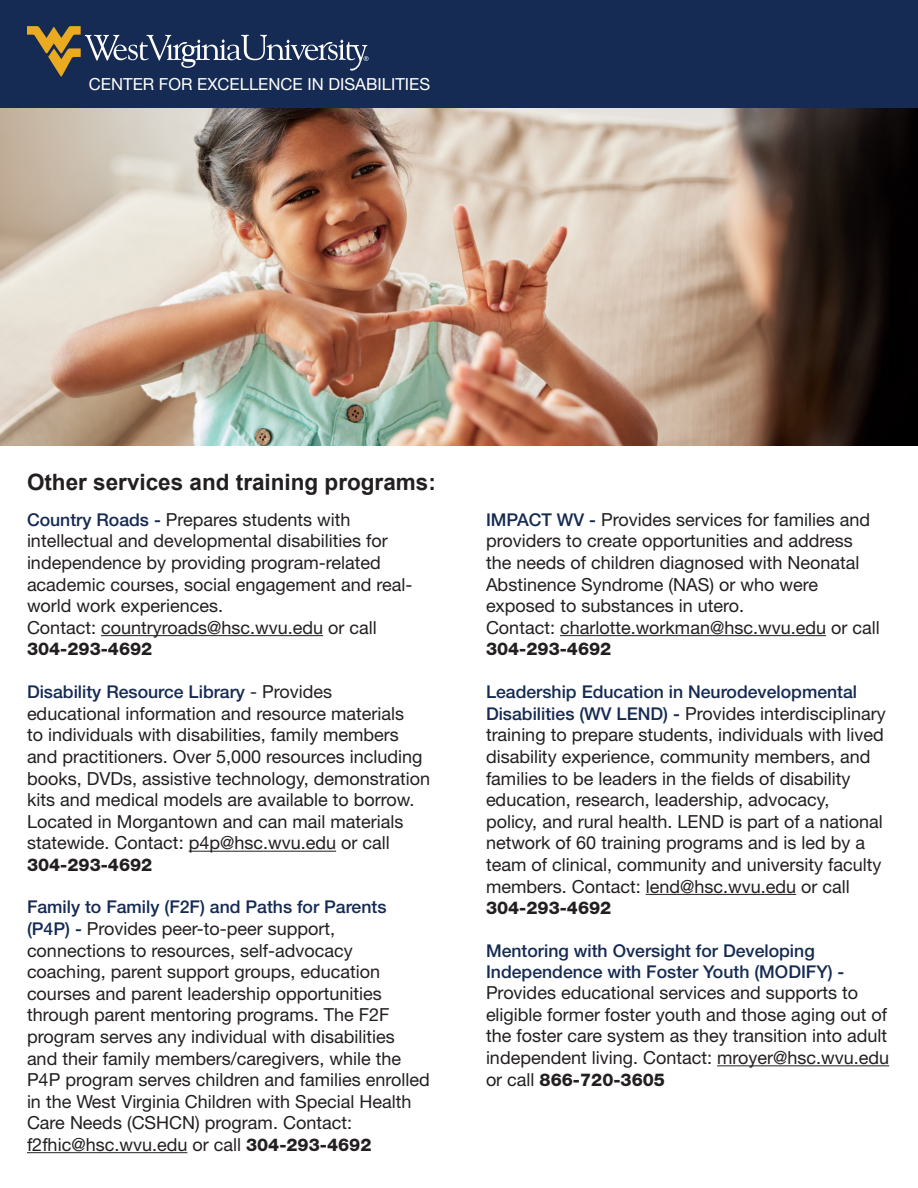
<style>
.page{position:relative;width:918px;height:1188px;background:#fff}
.page>*{position:absolute;margin:0;border:0;box-sizing:border-box;transform-origin:0 0}
.Subtitle{font:700 22.5px "Arial";color:#231f20}
.bullet_split{font:18px/21.6px "Helvetica Neue LT Std";color:#231f20}
.bullet_split-2{font:500 17.7px/21.1px "Helvetica Neue LT Std";color:#162b53}
.bullet_split-3{font:800 17.7px "Helvetica Neue LT Std";color:#231f20}
.t1{font:16.65px "Helvetica Neue LT Std";color:#fff}
.s1{font-weight:500;font-size:17.7px;color:#162b53}
.s2{font-weight:400;font-size:18px;color:#231f20}
.s3{font-weight:800;font-size:17.7px}
.s4{font-weight:400;font-size:18px}
</style>
<div class="page">
<img style="left:0;top:108px;width:918px;height:338px">
<div style="left:0;top:0;width:918px;height:108px;background:#162b53"></div>
<svg style="left:27px;top:26px;width:342px;height:51px"></svg>
<hr style="left:101px;top:635px;width:222px;height:1px;background:#231f20">
<hr style="left:189px;top:851px;width:147px;height:1px;background:#231f20">
<hr style="left:27px;top:1152px;width:160px;height:1px;background:#231f20">
<hr style="left:560px;top:635px;width:266px;height:1px;background:#231f20">
<hr style="left:646px;top:894px;width:150px;height:1px;background:#231f20">
<hr style="left:717px;top:1065px;width:172px;height:1px;background:#231f20">
<p class="t1" style="left:89px;top:74px;width:343px">CENTER FOR EXCELLENCE IN DISABILITIES</p>
<p class="Subtitle" style="left:27px;top:467px;width:410px">Other services and training programs:</p>
<p class="bullet_split" style="left:27px;top:508px;width:387px"><span class="s1">Country Roads -</span> Prepares students with intellectual and developmental disabilities for independence by providing program-related academic courses, social engagement and real&shy;world work experiences.</p>
<p class="bullet_split" style="left:27px;top:616px;width:351px">Contact: countryroads@hsc.wvu.edu or call</p>
<p class="bullet_split-3" style="left:27px;top:638px;width:127px">304-293-4692</p>
<p class="bullet_split-2" style="left:27px;top:681px;width:307px">Disability Resource Library <span class="s2">- Provides</span></p>
<p class="bullet_split" style="left:27px;top:702px;width:405px">educational information and resource materials<br>to individuals with disabilities, family members and practitioners. Over 5,000 resources including books, DVDs, assistive technology, demonstration kits and medical models are available to borrow.<br>Located in Morgantown and can mail materials statewide. Contact: p4p@hsc.wvu.edu or call</p>
<p class="bullet_split-3" style="left:27px;top:854px;width:127px">304-293-4692</p>
<p class="bullet_split-2" style="left:27px;top:896px;width:361px">Family to Family (F2F) and Paths for Parents</p>
<p class="bullet_split" style="left:27px;top:917px;width:404px"><span class="s1">(P4P) -</span> Provides peer-to-peer support, connections to resources, self-advocacy coaching, parent support groups, education courses and parent leadership opportunities through parent mentoring programs. The F2F program serves any individual with disabilities<br>and their family members/caregivers, while the P4P program serves children and families enrolled in the West Virginia Children with Special Health Care Needs (CSHCN) program. Contact: f2fhic@hsc.wvu.edu or call <span class="s3">304-293-4692</span></p>
<p class="bullet_split" style="left:486px;top:508px;width:386px"><span class="s1">IMPACT WV -</span> Provides services for families and providers to create opportunities and address the needs of children diagnosed with Neonatal Abstinence Syndrome (NAS) or who were exposed to substances in utero.</p>
<p class="bullet_split" style="left:486px;top:616px;width:395px">Contact: charlotte.workman@hsc.wvu.edu or call</p>
<p class="bullet_split-3" style="left:486px;top:639px;width:127px">304-293-4692</p>
<p class="bullet_split-2" style="left:486px;top:681px;width:373px">Leadership Education in Neurodevelopmental</p>
<p class="bullet_split" style="left:486px;top:702px;width:401px"><span class="s1">Disabilities (WV LEND) -</span> Provides interdisciplinary training to prepare students, individuals with lived disability experience, community members, and families to be leaders in the fields of disability education, research, leadership, advocacy,<br>policy, and rural health. LEND is part of a national network of 60 training programs and is led by a team of clinical, community and university faculty members. Contact: lend@hsc.wvu.edu or call</p>
<p class="bullet_split-3" style="left:486px;top:897px;width:127px">304-293-4692</p>
<p class="bullet_split-2" style="left:486px;top:939px;width:360px">Mentoring with Oversight for Developing<br>Independence with Foster Youth (MODIFY) -</p>
<p class="bullet_split" style="left:486px;top:982px;width:405px">Provides educational services and supports to eligible former foster youth and those aging out of the foster care system as they transition into adult independent living. Contact: mroyer@hsc.wvu.edu</p>
<p class="bullet_split-3" style="left:486px;top:1069px;width:181px"><span class="s4">or call</span> 866-720-3605</p>
</div>
